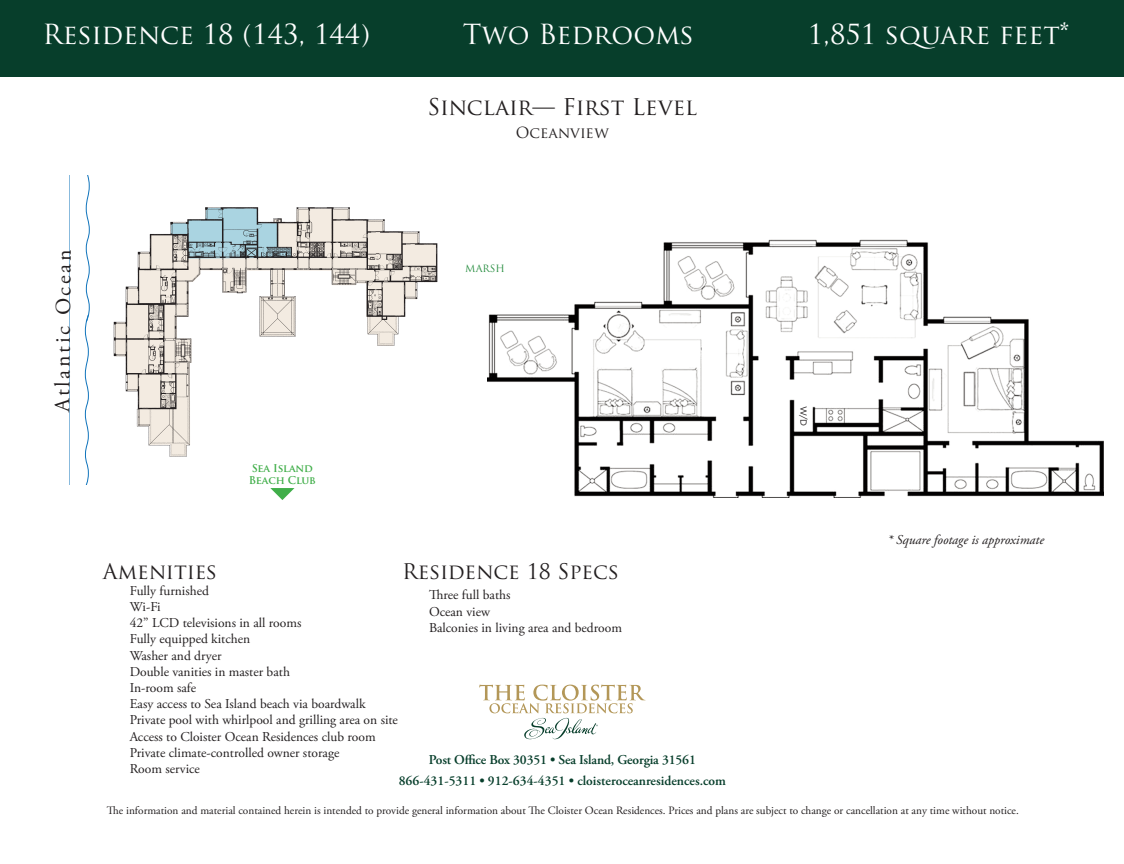
<style>
.page{position:relative;width:1124px;height:864px;background:#fff}
.page>*{position:absolute;margin:0;border:0;box-sizing:border-box;transform-origin:0 0}
.t1{font:27px "Trajan Pro";color:#fff}
.t2{font:22.5px "Trajan Pro";color:#231f20}
.t3{font:21.6px "Adobe Garamond Pro";color:#231f20}
.t4{font:21px "Trajan Pro";color:#231f20}
.t5{font:15px "Trajan Pro";color:#231f20}
.t6{font:13.5px "Adobe Garamond Pro";color:#231f20}
.t7{font:600 13.5px "Adobe Garamond Pro";color:#073e2b}
.t8{font:italic 13.5px "Adobe Garamond Pro";color:#231f20}
.t9{font:11.25px "Adobe Garamond Pro";color:#231f20}
.t10{font:700 10.5px "Trajan Pro";letter-spacing:-.01em;color:#40ae49}
.t11{font:9.75px "Trajan Pro";color:#238b3c}
.t12{font:9px "Gotham";color:#231f20}
</style>
<div class="page">
<img style="left:487px;top:239px;width:616px;height:259px">
<img style="left:113px;top:207px;width:325px;height:250px">
<svg style="left:84px;top:176px;width:6px;height:309px"></svg>
<hr style="left:70px;top:176px;width:1px;height:309px;background:#1074bc">
<svg style="left:479px;top:685px;width:166px;height:54px"></svg>
<div style="left:0;top:0;width:1123px;height:77px;background:#073e2b"></div>
<svg style="left:270px;top:488px;width:24px;height:12px"></svg>
<p class="t1" style="left:43px;top:17px;width:329px">Residence 18 (143, 144)</p>
<p class="t1" style="left:462px;top:17px;width:233px">Two Bedrooms</p>
<p class="t1" style="left:807px;top:17px;width:263px">1,851 square feet*</p>
<p class="t2" style="left:427px;top:93px;width:271px">Sinclair— First Level</p>
<p class="t5" style="left:515px;top:123px;width:94px">Oceanview</p>
<p class="t3" style="left:49px;top:412px;width:164px;rotate:-89deg">Atlantic Ocean</p>
<p class="t10" style="left:252px;top:462px;width:63px">Sea Island</p>
<p class="t10" style="left:249px;top:474px;width:69px">Beach Club</p>
<p class="t11" style="left:465px;top:262px;width:41px">MARSH</p>
<p class="t4" style="left:103px;top:558px;width:116px">Amenities</p>
<p class="t6" style="left:130px;top:583px;width:81px">Fully furnished</p>
<p class="t6" style="left:130px;top:599px;width:32px">Wi-Fi</p>
<p class="t6" style="left:130px;top:615px;width:173px">42” LCD televisions in all rooms</p>
<p class="t6" style="left:130px;top:631px;width:122px">Fully equipped kitchen</p>
<p class="t6" style="left:130px;top:647px;width:93px">Washer and dryer</p>
<p class="t6" style="left:130px;top:664px;width:162px">Double vanities in master bath</p>
<p class="t6" style="left:130px;top:680px;width:68px">In-room safe</p>
<p class="t6" style="left:130px;top:696px;width:237px">Easy access to Sea Island beach via boardwalk</p>
<p class="t6" style="left:130px;top:712px;width:270px">Private pool with whirlpool and grilling area on site</p>
<p class="t6" style="left:130px;top:728px;width:247px">Access to Cloister Ocean Residences club room</p>
<p class="t6" style="left:130px;top:745px;width:211px">Private climate-controlled owner storage</p>
<p class="t6" style="left:130px;top:761px;width:72px">Room service</p>
<p class="t4" style="left:402px;top:558px;width:218px">Residence 18 Specs</p>
<p class="t6" style="left:429px;top:587px;width:83px">Three full baths</p>
<p class="t6" style="left:429px;top:603px;width:62px">Ocean view</p>
<p class="t6" style="left:429px;top:620px;width:194px">Balconies in living area and bedroom</p>
<p class="t7" style="left:428px;top:752px;width:268px">Post Office Box 30351 • Sea Island, Georgia 31561</p>
<p class="t7" style="left:398px;top:773px;width:329px">866-431-5311 • 912-634-4351 • cloisteroceanresidences.com</p>
<p class="t12" style="left:809px;top:406px;width:22px;rotate:90deg">W/D</p>
<p class="t8" style="left:887px;top:532px;width:158px">* Square footage is approximate</p>
<p class="t9" style="left:107px;top:804px;width:913px">The information and material contained herein is intended to provide general information about The Cloister Ocean Residences. Prices and plans are subject to change or cancellation at any time without notice.</p>
</div>
